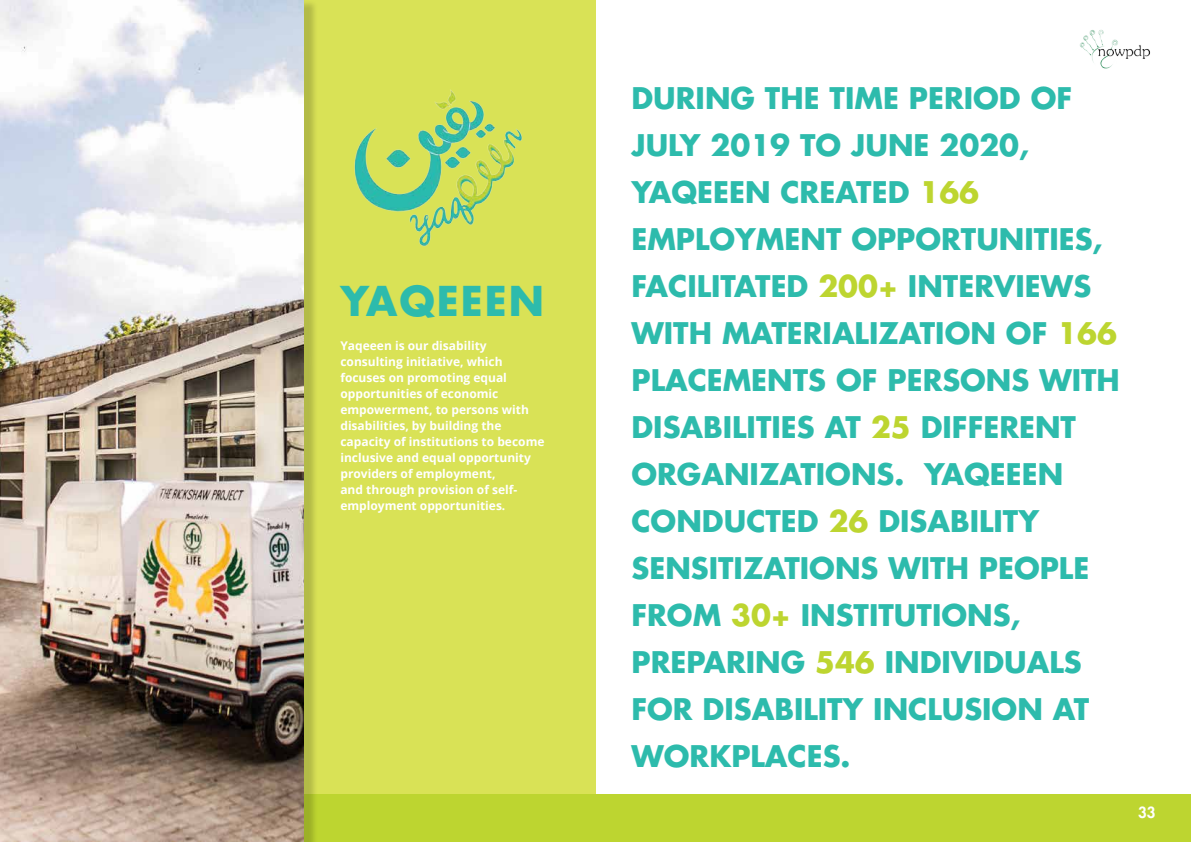
<style>
.page{position:relative;width:1191px;height:842px;background:#fff}
.page>*{position:absolute;margin:0;border:0;box-sizing:border-box;transform-origin:0 0}
.t1{font:700 40px "Futura Std";letter-spacing:.05em;color:#2dbbac}
.t2{font:700 29px/47px "Futura Std";color:#2dbbac}
.t3{font:800 15px "Futura Std";color:#fff}
.t4{font:700 12px/16px "Open Sans";color:#fff}
.s1{color:#bdd530}
</style>
<div class="page">
<img style="left:1080px;top:30px;width:70px;height:39px">
<div style="left:304px;top:0;width:291px;height:794px;background:#d9e256"></div>
<div style="left:0;top:794px;width:1191px;height:48px;background:#bdd530"></div>
<div style="left:3px;top:0;width:315px;height:842px;background:#000;opacity:.18"></div>
<img style="left:0;top:0;width:304px;height:842px">
<img style="left:354px;top:89px;width:169px;height:158px">
<h1 class="t1" style="left:340px;top:274px;width:205px">YAQEEEN</h1>
<p class="t4" style="left:340px;top:338px;width:206px">Yaqeeen is our disability consulting initiative, which focuses on promoting equal opportunities of economic empowerment, to persons with disabilities, by building the capacity of institutions to become inclusive and equal opportunity providers of employment,<br>and through provision of self&shy;employment opportunities.</p>
<p class="t2" style="left:631px;top:74px;width:490px">DURING THE TIME PERIOD OF<br>JULY 2019 TO JUNE 2020,<br>YAQEEEN CREATED <span class="s1">166<br></span>EMPLOYMENT OPPORTUNITIES,<br>FACILITATED <span class="s1">200+</span> INTERVIEWS<br>WITH MATERIALIZATION OF <span class="s1">166<br></span>PLACEMENTS OF PERSONS WITH<br>DISABILITIES AT <span class="s1">25</span> DIFFERENT<br>ORGANIZATIONS. YAQEEEN<br>CONDUCTED <span class="s1">26</span> DISABILITY<br>SENSITIZATIONS WITH PEOPLE<br>FROM <span class="s1">30+</span> INSTITUTIONS,<br>PREPARING <span class="s1">546</span> INDIVIDUALS<br>FOR DISABILITY INCLUSION AT<br>WORKPLACES.</p>
<p class="t3" style="left:1138px;top:802px;width:19px">00</p>
<p class="t3" style="left:1138px;top:802px;width:19px">33</p>
</div>
